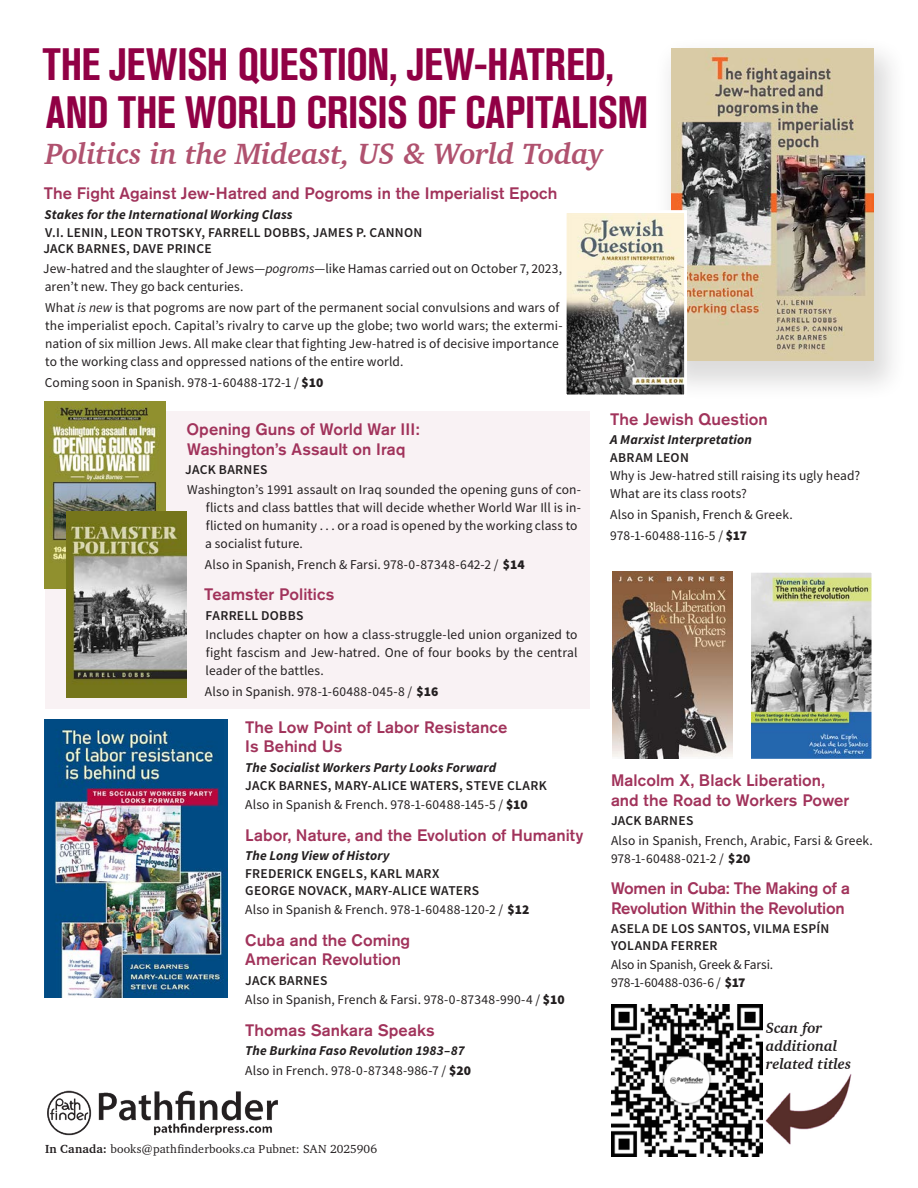
<style>
.page{position:relative;width:918px;height:1188px;background:#fff}
.page>*{position:absolute;margin:0;border:0;box-sizing:border-box;transform-origin:0 0}
.Heading{font:45px "Akzidenz Grotesk BQ Bd Cnd Alt";letter-spacing:-.01em;color:#910045}
.Subhead{font:italic 700 30px "Charter BT Pro";letter-spacing:-.015em;color:#b0526f}
.Title_Squeeze{font:500 16.5px/19.5px "Akzidenz Grotesk BQ";color:#a1335b}
.QR_Note{font:italic 700 15px/18px "Charter BT Pro";color:#231f20}
.Blurb{font:13.5px/18px "Source Sans Pro";letter-spacing:.005em;color:#231f20}
.Byline{font:600 13.5px/16.5px "Source Sans Pro";letter-spacing:.02em;color:#231f20}
.Subtitle{font:italic 700 13.5px "Source Sans Pro";letter-spacing:.01em;color:#231f20}
.Blurb_Squeeze{font:13.5px/18px "Source Sans Pro";letter-spacing:-.01em;color:#231f20}
.Byline_less_space{font:600 13.5px "Source Sans Pro";letter-spacing:.025em;color:#231f20}
.ISBN___Price{font:12px "Charter BT Pro";letter-spacing:.01em;color:#231f20}
.s1{font-style:italic}
.s2{font-weight:900}
.s3{font-weight:700}
</style>
<div class="page">
<div style="left:653px;top:37px;width:256px;height:365px;background:#231f20;opacity:.16"></div>
<img style="left:671px;top:48px;width:202px;height:312px">
<img style="left:47px;top:1090px;width:231px;height:46px">
<img style="left:45px;top:720px;width:182px;height:278px">
<div style="left:46px;top:412px;width:544px;height:297px;background:#f9f2f4"></div>
<img style="left:45px;top:401px;width:121px;height:187px">
<img style="left:66px;top:511px;width:121px;height:186px">
<img style="left:765px;top:1074px;width:87px;height:71px">
<img style="left:611px;top:1004px;width:152px;height:152px">
<svg style="left:566px;top:209px;width:122px;height:190px;background:#aba99f"></svg>
<img style="left:751px;top:572px;width:121px;height:187px">
<img style="left:612px;top:572px;width:121px;height:186px">
<p class="Heading" style="left:43px;top:38px;width:573px">THE JEWISH QUESTION, JEW-HATRED,</p>
<p class="Heading" style="left:46px;top:86px;width:604px">AND THE WORLD CRISIS OF CAPITALISM</p>
<p class="Subhead" style="left:45px;top:134px;width:560px">Politics in the Mideast, US &amp; World Today</p>
<p class="Title_Squeeze" style="left:44px;top:183px;width:515px">The Fight Against Jew-Hatred and Pogroms in the Imperialist Epoch</p>
<p class="Subtitle" style="left:45px;top:205px;width:250px">Stakes for the International Working Class</p>
<p class="Byline" style="left:43px;top:224px;width:380px">V.I. LENIN, LEON TROTSKY, FARRELL DOBBS, JAMES P. CANNON<br>JACK BARNES, DAVE PRINCE</p>
<p class="Blurb" style="left:43px;top:259px;width:520px">Jew-hatred and the slaughter of Jews—<span class="s1">pogroms</span>—like Hamas carried out on October 7, 2023, aren’t new. They go back centuries.</p>
<p class="Blurb" style="left:45px;top:298px;width:519px">What <span class="s1">is new</span> is that pogroms are now part of the permanent social convulsions and wars of the imperialist epoch. Capital’s rivalry to carve up the globe; two world wars; the extermi&shy;nation of six million Jews. All make clear that fighting Jew-hatred is of decisive importance to the working class and oppressed nations of the entire world.</p>
<p class="Blurb" style="left:45px;top:373px;width:280px">Coming soon in Spanish. 978-1-60488-172-1 / <span class="s2">$10</span></p>
<p class="Title_Squeeze" style="left:186px;top:419px;width:235px">Opening Guns of World War III:<br>Washington’s Assault on Iraq</p>
<p class="Byline" style="left:185px;top:461px;width:84px">JACK BARNES</p>
<p class="Blurb" style="left:205px;top:480px;width:377px;text-indent:-18px">Washington’s 1991 assault on Iraq sounded the opening guns of con&shy;flicts and class battles that will decide whether World War Ill is in&shy;flicted on humanity . . . or a road is opened by the working class to a socialist future.</p>
<p class="Blurb" style="left:205px;top:555px;width:321px">Also in Spanish, French &amp; Farsi. 978-0-87348-642-2 / <span class="s2">$14</span></p>
<p class="Title_Squeeze" style="left:204px;top:584px;width:132px">Teamster Politics</p>
<p class="Byline" style="left:206px;top:607px;width:99px">FARRELL DOBBS</p>
<p class="Blurb" style="left:206px;top:626px;width:374px;text-align:justify">Includes chapter on how a class-struggle-led union organized to fight fascism and Jew-hatred. One of four books by the central leader of the battles.</p>
<p class="Blurb" style="left:205px;top:683px;width:235px">Also in Spanish. 978-1-60488-045-8 / <span class="s2">$16</span></p>
<p class="Title_Squeeze" style="left:610px;top:409px;width:159px">The Jewish Question</p>
<p class="Subtitle" style="left:610px;top:431px;width:143px">A Marxist Interpretation</p>
<p class="Byline_less_space" style="left:610px;top:449px;width:80px">ABRAM LEON</p>
<p class="Blurb" style="left:610px;top:467px;width:252px">Why is Jew-hatred still raising its ugly head?<br>What are its class roots?</p>
<p class="Blurb" style="left:610px;top:506px;width:184px">Also in Spanish, French &amp; Greek.</p>
<p class="Blurb" style="left:610px;top:527px;width:138px">978-1-60488-116-5 / <span class="s2">$17</span></p>
<p class="Title_Squeeze" style="left:245px;top:717px;width:264px">The Low Point of Labor Resistance<br>Is Behind Us</p>
<p class="Subtitle" style="left:245px;top:758px;width:252px">The Socialist Workers Party Looks Forward</p>
<p class="Byline" style="left:245px;top:777px;width:303px">JACK BARNES, MARY-ALICE WATERS, STEVE CLARK</p>
<p class="Blurb" style="left:245px;top:796px;width:284px">Also in Spanish &amp; French. 978-1-60488-145-5 / <span class="s2">$10</span></p>
<p class="Title_Squeeze" style="left:245px;top:825px;width:340px">Labor, Nature, and the Evolution of Humanity</p>
<p class="Subtitle" style="left:245px;top:847px;width:146px">The Long View of History</p>
<p class="Byline" style="left:245px;top:866px;width:235px">FREDERICK ENGELS, KARL MARX<br>GEORGE NOVACK, MARY-ALICE WATERS</p>
<p class="Blurb" style="left:245px;top:901px;width:286px">Also in Spanish &amp; French. 978-1-60488-120-2 / <span class="s2">$12</span></p>
<p class="Title_Squeeze" style="left:245px;top:930px;width:167px">Cuba and the Coming<br>American Revolution</p>
<p class="Byline" style="left:245px;top:972px;width:84px">JACK BARNES</p>
<p class="Blurb" style="left:245px;top:991px;width:321px">Also in Spanish, French &amp; Farsi. 978-0-87348-990-4 / <span class="s2">$10</span></p>
<p class="Title_Squeeze" style="left:245px;top:1020px;width:191px">Thomas Sankara Speaks</p>
<p class="Subtitle" style="left:245px;top:1042px;width:221px">The Burkina Faso Revolution 1983–87</p>
<p class="Blurb" style="left:245px;top:1061px;width:227px">Also in French. 978-0-87348-986-7 / <span class="s2">$20</span></p>
<p class="ISBN___Price" style="left:45px;top:1142px;width:334px"><span class="s3">In Canada:</span> books@pathfinderbooks.ca Pubnet: SAN 2025906</p>
<p class="Title_Squeeze" style="left:611px;top:771px;width:240px">Malcolm X, Black Liberation, and the Road to Workers Power</p>
<p class="Byline" style="left:611px;top:813px;width:84px">JACK BARNES</p>
<p class="Blurb" style="left:611px;top:831px;width:263px">Also in Spanish, French, Arabic, Farsi &amp; Greek.<br>978-1-60488-021-2 / <span class="s2">$20</span></p>
<p class="Title_Squeeze" style="left:611px;top:879px;width:241px">Women in Cuba: The Making of a<br>Revolution Within the Revolution</p>
<p class="Byline" style="left:611px;top:921px;width:220px">ASELA DE LOS SANTOS, VILMA ESPÍN<br>YOLANDA FERRER</p>
<p class="Blurb_Squeeze" style="left:611px;top:956px;width:164px">Also in Spanish, Greek &amp; Farsi.<br>978-1-60488-036-6 / <span class="s2">$17</span></p>
<p class="QR_Note" style="left:766px;top:1019px;width:87px">Scan for additional related titles</p>
</div>
